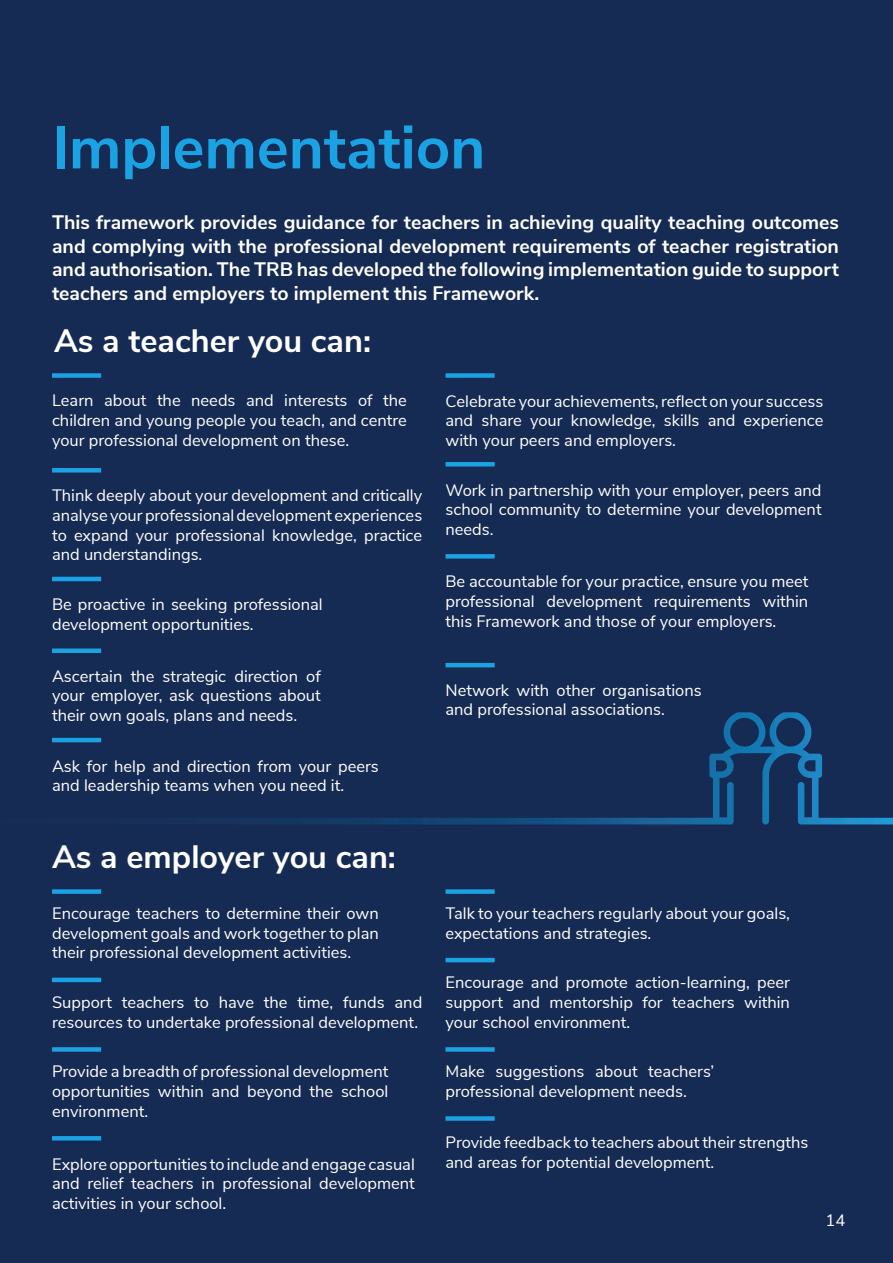
<style>
.page{position:relative;width:893px;height:1263px;background:#162b53}
.page>*{position:absolute;margin:0;border:0;box-sizing:border-box;transform-origin:0 0}
.Heading{font:700 60px "Nunito Sans";color:#1aa2e3}
.Black_Body{font:700 32.4px "Nunito Sans";color:#fff}
.White_First_Paragrap{font:700 19.5px/23.4px "Nunito Sans";color:#fff;text-align:justify}
.Black_Body-2{font:16.5px/19.8px "Nunito Sans";color:#fff;text-align:justify}
.White_Body{font:16.5px/19.8px "Nunito Sans";color:#fff;text-align:justify}
</style>
<div class="page">
<div style="left:52px;top:373px;width:49px;height:5px;background:#1aa2e3"></div>
<hr style="left:52px;top:468px;width:49px;height:4px;background:#1aa2e3">
<div style="left:445px;top:373px;width:50px;height:5px;background:#1aa2e3"></div>
<hr style="left:445px;top:663px;width:50px;height:4px;background:#1aa2e3">
<hr style="left:52px;top:577px;width:49px;height:4px;background:#1aa2e3">
<hr style="left:445px;top:462px;width:50px;height:4px;background:#1aa2e3">
<div style="left:52px;top:648px;width:49px;height:5px;background:#1aa2e3"></div>
<div style="left:445px;top:554px;width:50px;height:5px;background:#1aa2e3"></div>
<div style="left:52px;top:889px;width:49px;height:5px;background:#1aa2e3"></div>
<hr style="left:52px;top:978px;width:49px;height:4px;background:#1aa2e3">
<div style="left:445px;top:889px;width:50px;height:5px;background:#1aa2e3"></div>
<div style="left:52px;top:1047px;width:49px;height:5px;background:#1aa2e3"></div>
<hr style="left:445px;top:958px;width:50px;height:4px;background:#1aa2e3">
<hr style="left:52px;top:1136px;width:49px;height:4px;background:#1aa2e3">
<div style="left:445px;top:1047px;width:50px;height:5px;background:#1aa2e3"></div>
<div style="left:445px;top:1116px;width:50px;height:5px;background:#1aa2e3"></div>
<svg style="left:52px;top:712px;width:841px;height:112px"></svg>
<p class="Heading" style="left:52px;top:104px;width:435px">Implementation</p>
<p class="White_First_Paragrap" style="left:52px;top:210px;width:788px">This framework provides guidance for teachers in achieving quality teaching outcomes and complying with the professional development requirements of teacher registration and authorisation. The TRB has developed the following implementation guide to support teachers and employers to implement this Framework.</p>
<p class="Black_Body" style="left:54px;top:317px;width:319px">As a teacher you can:</p>
<p class="Black_Body-2" style="left:52px;top:390px;width:356px">Learn about the needs and interests of the children and young people you teach, and centre your professional development on these.</p>
<p class="Black_Body-2" style="left:445px;top:390px;width:379px">Celebrate your achievements, reflect on your success and share your knowledge, skills and experience with your peers and employers.</p>
<p class="Black_Body-2" style="left:52px;top:484px;width:372px">Think deeply about your development and critically analyse your professional development experiences to expand your professional knowledge, practice and understandings.</p>
<p class="Black_Body-2" style="left:445px;top:479px;width:378px">Work in partnership with your employer, peers and school community to determine your development needs.</p>
<p class="Black_Body-2" style="left:52px;top:594px;width:272px">Be proactive in seeking professional development opportunities.</p>
<p class="Black_Body-2" style="left:52px;top:665px;width:270px">Ascertain the strategic direction of your employer, ask questions about their own goals, plans and needs.</p>
<p class="Black_Body-2" style="left:52px;top:755px;width:328px">Ask for help and direction from your peers and leadership teams when you need it.</p>
<p class="Black_Body" style="left:52px;top:833px;width:345px">As a employer you can:</p>
<p class="White_Body" style="left:52px;top:902px;width:328px">Encourage teachers to determine their own development goals and work together to plan their professional development activities.</p>
<p class="White_Body" style="left:52px;top:991px;width:372px">Support teachers to have the time, funds and resources to undertake professional development.</p>
<p class="White_Body" style="left:52px;top:1060px;width:338px">Provide a breadth of professional development opportunities within and beyond the school environment.</p>
<p class="White_Body" style="left:52px;top:1153px;width:364px">Explore opportunities to include and engage casual and relief teachers in professional development activities in your school.</p>
<p class="Black_Body-2" style="left:445px;top:570px;width:364px">Be accountable for your practice, ensure you meet professional development requirements within this Framework and those of your employers.</p>
<p class="Black_Body-2" style="left:445px;top:679px;width:258px">Network with other organisations and professional associations.</p>
<p class="White_Body" style="left:445px;top:902px;width:346px">Talk to your teachers regularly about your goals, expectations and strategies.</p>
<p class="White_Body" style="left:445px;top:972px;width:346px">Encourage and promote action-learning, peer support and mentorship for teachers within your school environment.</p>
<p class="White_Body" style="left:445px;top:1060px;width:270px">Make suggestions about teachers’ professional development needs.</p>
<p class="White_Body" style="left:445px;top:1131px;width:364px">Provide feedback to teachers about their strengths and areas for potential development.</p>
<p class="Black_Body-2" style="left:826px;top:1209px;width:21px">14</p>
</div>
